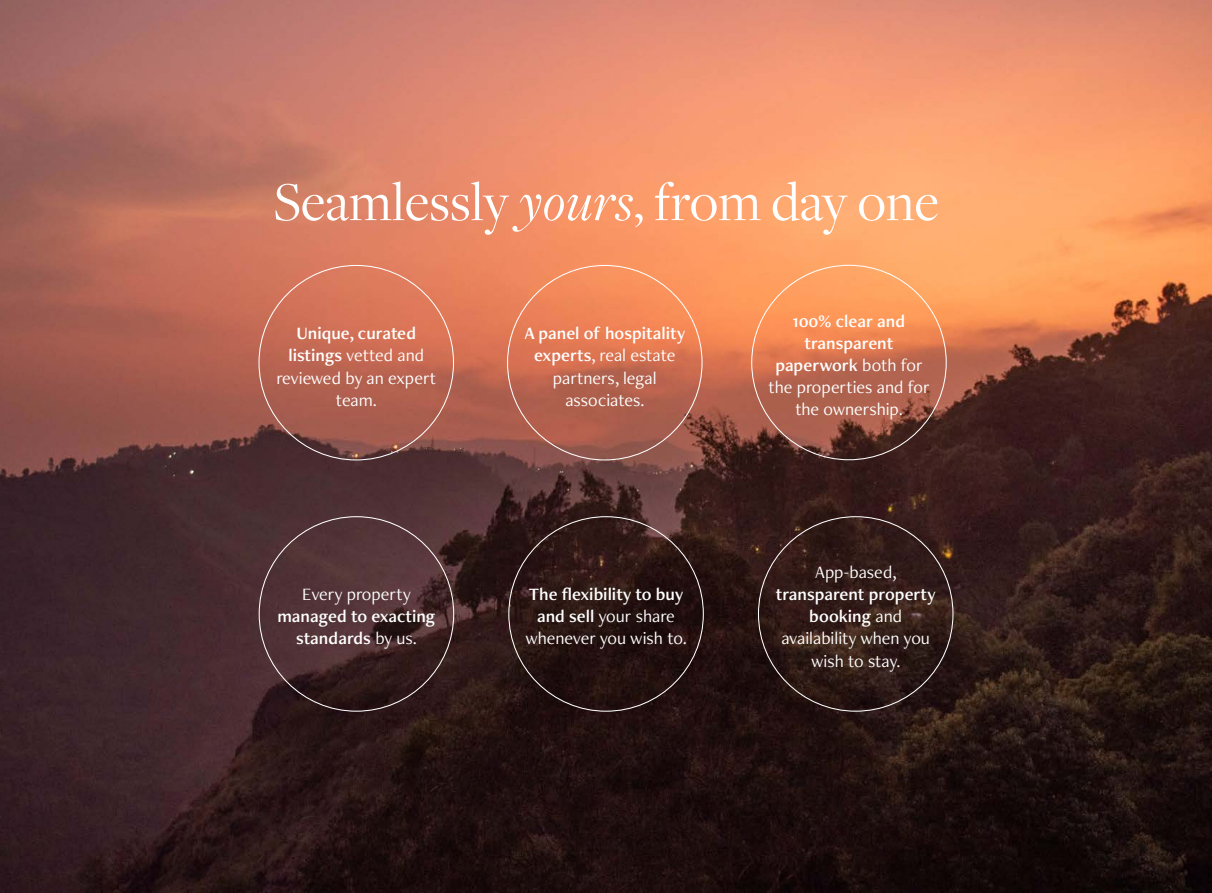
<style>
.page{position:relative;width:1212px;height:893px;background:#fff}
.page>*{position:absolute;margin:0;border:0;box-sizing:border-box;transform-origin:0 0}
.t1{font:57px "Freight Disp Pro";color:#fff}
.Small_running_text{font:18px/22.2px "Freight Neo Pro";color:#fff;text-align:center}
.Small_running_text-2{font:18px/22.2px "Freight Neo Pro Semi";color:#fff;text-align:center}
.s1{font-style:italic}
.s2{font-family:"Freight Neo Pro Semi"}
.s3{font-family:"Freight Neo Pro"}
</style>
<div class="page">
<img style="left:0;top:0;width:1212px;height:893px">
<p class="t1" style="left:273px;top:165px;width:667px">Seamlessly <span class="s1">yours</span>, from day one</p>
<p class="Small_running_text" style="left:276px;top:322px;width:161px"><span class="s2">Unique, curated listings</span> vetted and reviewed by an expert team.</p>
<p class="Small_running_text" style="left:302px;top:583px;width:110px">Every property</p>
<p class="Small_running_text-2" style="left:277px;top:605px;width:160px">managed to exacting standards <span class="s3">by us.</span></p>
<p class="Small_running_text" style="left:525px;top:322px;width:162px"><span class="s2">A panel of hospitality experts</span>, real estate partners, legal associates.</p>
<p class="Small_running_text-2" style="left:529px;top:583px;width:156px">The flexibility to buy</p>
<p class="Small_running_text" style="left:537px;top:605px;width:139px"><span class="s2">and sell</span> your share</p>
<p class="Small_running_text" style="left:525px;top:627px;width:163px">whenever you wish to.</p>
<p class="Small_running_text-2" style="left:793px;top:309px;width:114px">100% clear and</p>
<p class="Small_running_text" style="left:768px;top:331px;width:162px"><span class="s2">transparent paperwork</span> both for the properties and for the ownership.</p>
<p class="Small_running_text" style="left:776px;top:560px;width:162px">App-based, <span class="s2">transparent property booking</span> and availability when you wish to stay.</p>
</div>
